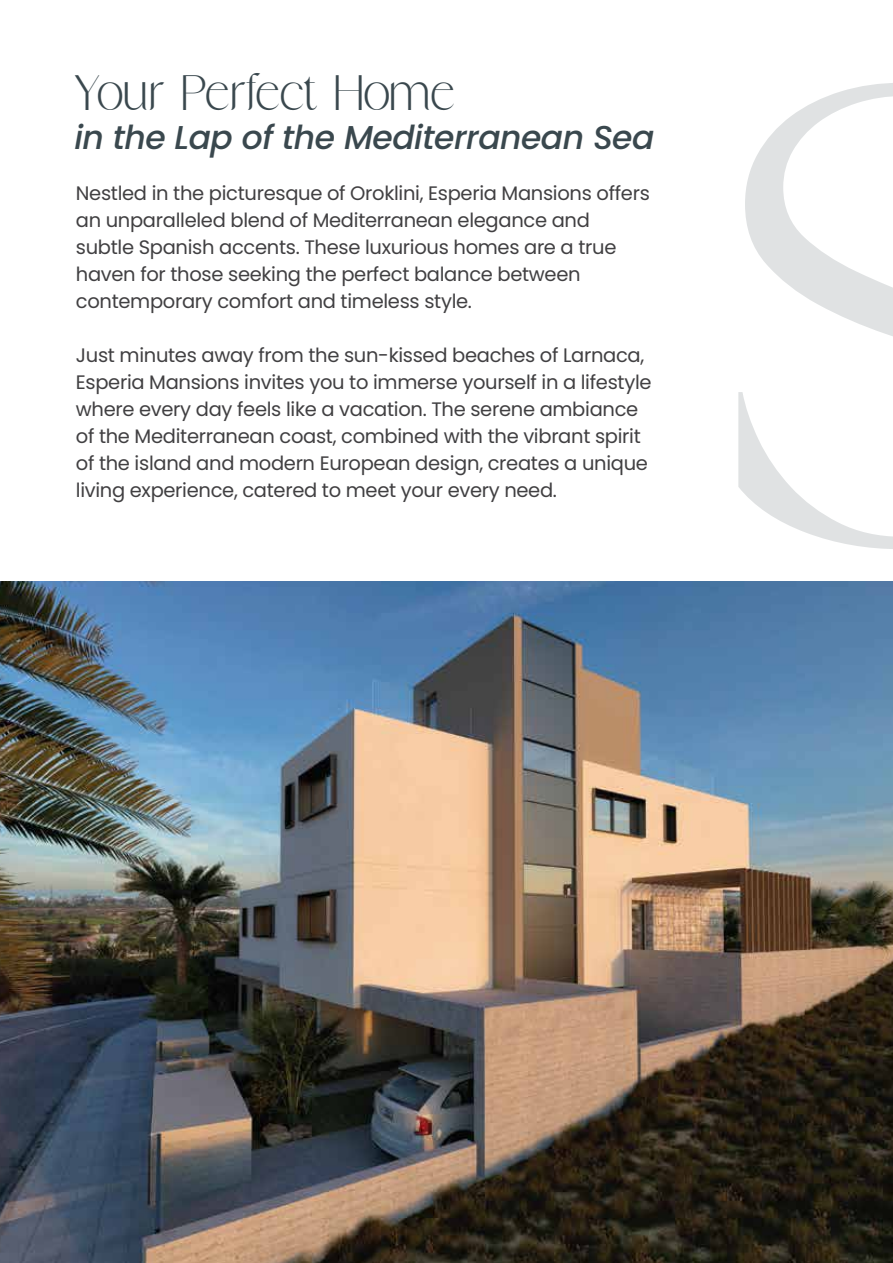
<style>
.page{position:relative;width:893px;height:1263px;background:#fff}
.page>*{position:absolute;margin:0;border:0;box-sizing:border-box;transform-origin:0 0}
.t1{font:49.5px "Starsight";color:#3a484e}
.t2{font:italic 500 33px "Poppins";letter-spacing:-.015em;color:#3a484e}
.t3{font:19.5px/27px "Poppins";letter-spacing:-.015em;color:#414042}
</style>
<div class="page">
<svg style="left:738px;top:83px;width:155px;height:466px"></svg>
<img style="left:0;top:582px;width:893px;height:681px">
<h1 class="t1" style="left:74px;top:72px;width:382px">Your Perfect Home</h1>
<h2 class="t2" style="left:74px;top:119px;width:582px">in the Lap of the Mediterranean Sea</h2>
<p class="t3" style="left:76px;top:180px;width:575px">Nestled in the picturesque of Oroklini, Esperia Mansions offers an unparalleled blend of Mediterranean elegance and subtle Spanish accents. These luxurious homes are a true haven for those seeking the perfect balance between contemporary comfort and timeless style.</p>
<p class="t3" style="left:76px;top:342px;width:577px">Just minutes away from the sun-kissed beaches of Larnaca, Esperia Mansions invites you to immerse yourself in a lifestyle where every day feels like a vacation. The serene ambiance of the Mediterranean coast, combined with the vibrant spirit of the island and modern European design, creates a unique living experience, catered to meet your every need.</p>
</div>
